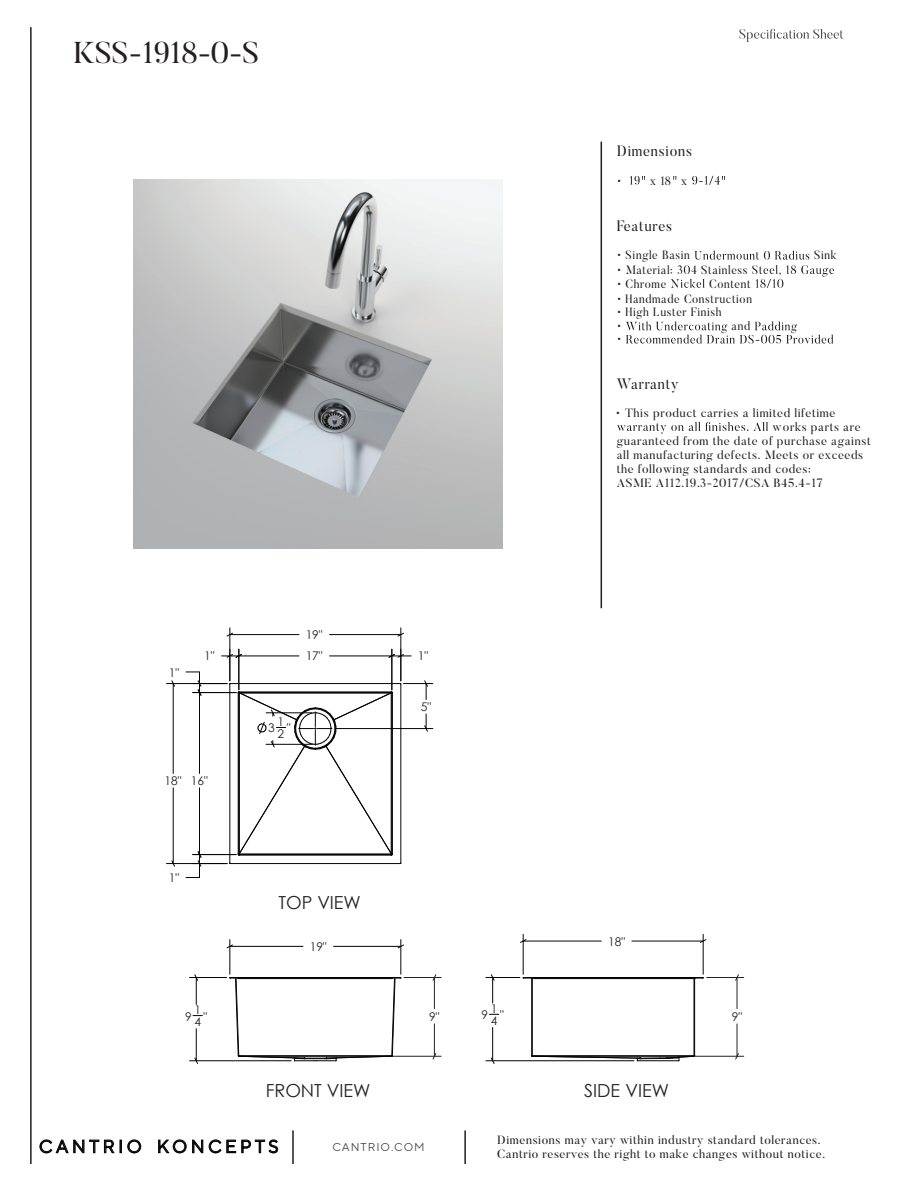
<style>
.page{position:relative;width:918px;height:1188px;background:#fff}
.page>*{position:absolute;margin:0;border:0;box-sizing:border-box;transform-origin:0 0}
.t1{font:30px "Butler";color:#231f20}
.t2{font:18px "Century Gothic";letter-spacing:-.005em;color:#222323}
.t3{font:18px "TT Norms";letter-spacing:.19em;color:#050504}
.t4{font:15px "Butler";letter-spacing:.055em;color:#231f20;scale:.94 1}
.t5{font:12px "Butler";letter-spacing:.05em;color:#231f20}
.t6{font:12px/14.4px "Butler";letter-spacing:.05em;color:#201e1e}
.t7{font:12px/14.4px "Butler";letter-spacing:.05em;color:#231f20;scale:.94 1}
.t8{font:12px/12.3px "Century Gothic";color:#222323}
.t9{font:11.4px "TT Norms";letter-spacing:.08em;color:#4e4d4e}
</style>
<div class="page">
<hr style="left:230px;top:683px;width:170px;height:1px;background:#040503">
<hr style="left:401px;top:684px;width:1px;height:179px;background:#040503">
<hr style="left:230px;top:863px;width:170px;height:1px;background:#040503">
<hr style="left:230px;top:684px;width:1px;height:179px;background:#040503">
<hr style="left:239px;top:656px;width:60px;height:1px;background:#040503">
<hr style="left:330px;top:656px;width:62px;height:1px;background:#040503">
<hr style="left:239px;top:649px;width:1px;height:41px;background:#040503">
<svg style="left:222px;top:654px;width:20px;height:4px"></svg>
<hr style="left:392px;top:649px;width:1px;height:41px;background:#040503">
<svg style="left:389px;top:654px;width:22px;height:4px"></svg>
<hr style="left:401px;top:628px;width:1px;height:53px;background:#040503">
<hr style="left:230px;top:628px;width:1px;height:53px;background:#040503">
<hr style="left:330px;top:634px;width:71px;height:1px;background:#040503">
<hr style="left:230px;top:634px;width:69px;height:1px;background:#040503">
<svg style="left:398px;top:633px;width:6px;height:3px"></svg>
<svg style="left:227px;top:633px;width:6px;height:3px"></svg>
<hr style="left:199px;top:693px;width:1px;height:80px;background:#040503">
<hr style="left:199px;top:788px;width:1px;height:67px;background:#040503">
<hr style="left:193px;top:692px;width:43px;height:1px;background:#040503">
<svg style="left:186px;top:672px;width:15px;height:24px"></svg>
<hr style="left:193px;top:854px;width:43px;height:1px;background:#040503">
<svg style="left:186px;top:851px;width:15px;height:27px"></svg>
<hr style="left:166px;top:863px;width:61px;height:1px;background:#040503">
<hr style="left:166px;top:683px;width:61px;height:1px;background:#040503">
<hr style="left:173px;top:788px;width:1px;height:76px;background:#040503">
<hr style="left:173px;top:684px;width:1px;height:89px;background:#040503">
<svg style="left:171px;top:860px;width:4px;height:7px"></svg>
<svg style="left:171px;top:680px;width:4px;height:7px"></svg>
<hr style="left:403px;top:683px;width:30px;height:1px;background:#040503">
<hr style="left:335px;top:728px;width:98px;height:1px;background:#040503">
<svg style="left:424px;top:680px;width:4px;height:20px"></svg>
<svg style="left:424px;top:714px;width:4px;height:18px"></svg>
<svg style="left:238px;top:692px;width:155px;height:164px"></svg>
<svg style="left:739px;top:29px;width:104px;height:13px"></svg>
<hr style="left:601px;top:142px;width:1px;height:466px;background:#211e1e">
<hr style="left:30px;top:27px;width:2px;height:1137px;background:#211e1e">
<hr style="left:292px;top:1130px;width:2px;height:34px;background:#211e1e">
<hr style="left:464px;top:1130px;width:2px;height:34px;background:#211e1e">
<svg style="left:630px;top:176px;width:15px;height:9px"></svg>
<svg style="left:673px;top:176px;width:3px;height:4px"></svg>
<svg style="left:692px;top:176px;width:33px;height:9px"></svg>
<svg style="left:671px;top:251px;width:163px;height:37px"></svg>
<svg style="left:626px;top:321px;width:207px;height:23px"></svg>
<svg style="left:617px;top:422px;width:151px;height:12px"></svg>
<img style="left:133px;top:180px;width:369px;height:368px">
<svg style="left:40px;top:1139px;width:101px;height:14px"></svg>
<svg style="left:158px;top:1139px;width:45px;height:14px"></svg>
<svg style="left:209px;top:1139px;width:69px;height:14px"></svg>
<hr style="left:524px;top:977px;width:179px;height:1px;background:#040503">
<hr style="left:524px;top:978px;width:179px;height:1px;background:#040503">
<hr style="left:532px;top:979px;width:1px;height:77px;background:#040503">
<hr style="left:694px;top:979px;width:1px;height:77px;background:#040503">
<hr style="left:531px;top:979px;width:1px;height:77px;background:#040503">
<svg style="left:531px;top:1055px;width:165px;height:7px"></svg>
<svg style="left:230px;top:977px;width:172px;height:85px"></svg>
<hr style="left:523px;top:934px;width:1px;height:40px;background:#040503">
<hr style="left:703px;top:934px;width:1px;height:40px;background:#040503">
<hr style="left:523px;top:941px;width:78px;height:1px;background:#040503">
<hr style="left:632px;top:941px;width:71px;height:1px;background:#040503">
<svg style="left:520px;top:939px;width:6px;height:4px"></svg>
<svg style="left:700px;top:939px;width:6px;height:4px"></svg>
<hr style="left:486px;top:977px;width:34px;height:1px;background:#040503">
<hr style="left:486px;top:1061px;width:148px;height:1px;background:#040503">
<hr style="left:492px;top:1027px;width:1px;height:34px;background:#040503">
<svg style="left:491px;top:974px;width:4px;height:29px"></svg>
<svg style="left:491px;top:1058px;width:4px;height:6px"></svg>
<hr style="left:230px;top:940px;width:1px;height:34px;background:#040503">
<hr style="left:401px;top:940px;width:1px;height:34px;background:#040503">
<hr style="left:230px;top:946px;width:73px;height:1px;background:#040503">
<hr style="left:334px;top:946px;width:67px;height:1px;background:#040503">
<svg style="left:227px;top:945px;width:6px;height:3px"></svg>
<svg style="left:398px;top:945px;width:6px;height:3px"></svg>
<hr style="left:190px;top:977px;width:37px;height:1px;background:#040503">
<hr style="left:190px;top:1061px;width:101px;height:1px;background:#040503">
<hr style="left:196px;top:1029px;width:1px;height:32px;background:#040503">
<svg style="left:194px;top:974px;width:4px;height:30px"></svg>
<svg style="left:194px;top:1058px;width:4px;height:6px"></svg>
<hr style="left:404px;top:977px;width:37px;height:1px;background:#222323">
<hr style="left:392px;top:1056px;width:49px;height:1px;background:#222323">
<hr style="left:434px;top:978px;width:1px;height:31px;background:#222323">
<hr style="left:434px;top:1024px;width:1px;height:32px;background:#222323">
<svg style="left:433px;top:1053px;width:3px;height:7px"></svg>
<hr style="left:707px;top:977px;width:37px;height:1px;background:#222323">
<hr style="left:694px;top:1056px;width:50px;height:1px;background:#222323">
<hr style="left:737px;top:978px;width:1px;height:31px;background:#222323">
<hr style="left:737px;top:1024px;width:1px;height:32px;background:#222323">
<svg style="left:735px;top:974px;width:4px;height:7px"></svg>
<svg style="left:735px;top:1053px;width:4px;height:7px"></svg>
<h1 class="t1" style="left:73px;top:34px;width:188px">KSS-1918-0-S</h1>
<p class="t8" style="left:306px;top:628px;width:18px">19"</p>
<p class="t8" style="left:169px;top:666px;width:12px">1"</p>
<p class="t8" style="left:204px;top:650px;width:12px">1"</p>
<p class="t8" style="left:306px;top:650px;width:18px">17"</p>
<p class="t8" style="left:418px;top:650px;width:12px">1"</p>
<p class="t8" style="left:268px;top:722px;width:8px">3</p>
<p class="t8" style="left:278px;top:715px;width:8px">1<br>2</p>
<p class="t8" style="left:287px;top:722px;width:5px">"</p>
<p class="t8" style="left:421px;top:701px;width:12px">5"</p>
<p class="t8" style="left:165px;top:774px;width:18px">18"</p>
<p class="t8" style="left:191px;top:774px;width:18px">16"</p>
<p class="t8" style="left:169px;top:871px;width:12px">1"</p>
<h2 class="t2" style="left:279px;top:890px;width:84px">TOP VIEW</h2>
<p class="t8" style="left:310px;top:940px;width:18px">19"</p>
<p class="t4" style="left:617px;top:141px;width:81px">Dimensions</p>
<p class="t7" style="left:617px;top:173px;width:76px">• x18 x</p>
<p class="t4" style="left:617px;top:217px;width:60px">Features</p>
<p class="t7" style="left:617px;top:248px;width:79px">• Single Basin</p>
<p class="t7" style="left:814px;top:248px;width:25px">Sink</p>
<p class="t7" style="left:617px;top:262px;width:61px">• Material:</p>
<p class="t7" style="left:701px;top:262px;width:51px">Stainless</p>
<p class="t7" style="left:617px;top:276px;width:54px">• Chrome</p>
<p class="t7" style="left:709px;top:276px;width:46px">Content</p>
<p class="t7" style="left:617px;top:291px;width:145px">• Handmade Construction</p>
<p class="t7" style="left:617px;top:304px;width:113px">• High Luster Finish •</p>
<p class="t7" style="left:732px;top:319px;width:21px">and</p>
<p class="t7" style="left:617px;top:332px;width:7px">•</p>
<p class="t4" style="left:617px;top:374px;width:67px">Warranty</p>
<p class="t5" style="left:616px;top:405px;width:221px">• This product carries a limited lifetime</p>
<p class="t5" style="left:773px;top:419px;width:90px">works parts are</p>
<p class="t5" style="left:617px;top:433px;width:256px">guaranteed from the date of purchase against</p>
<p class="t5" style="left:617px;top:447px;width:248px">all manufacturing defects. Meets or exceeds</p>
<p class="t5" style="left:617px;top:461px;width:196px">the following standards and codes:</p>
<p class="t5" style="left:617px;top:475px;width:208px">ASME A112.19.3-2017/CSA B45.4-17</p>
<p class="t8" style="left:608px;top:935px;width:18px">18"</p>
<p class="t8" style="left:491px;top:1002px;width:8px">1</p>
<p class="t8" style="left:500px;top:1009px;width:5px">"</p>
<p class="t8" style="left:185px;top:1010px;width:8px">9</p>
<p class="t8" style="left:194px;top:1003px;width:8px">1<br>4</p>
<p class="t8" style="left:204px;top:1010px;width:5px">"</p>
<p class="t8" style="left:429px;top:1010px;width:12px">9"</p>
<p class="t8" style="left:732px;top:1010px;width:12px">9"</p>
<p class="t8" style="left:482px;top:1009px;width:8px">9</p>
<p class="t8" style="left:491px;top:1014px;width:8px">4</p>
<h2 class="t2" style="left:266px;top:1078px;width:106px">FRONT VIEW</h2>
<h2 class="t2" style="left:584px;top:1078px;width:86px">SIDE VIEW</h2>
<h2 class="t3" style="left:39px;top:1135px;width:241px">CANTRIO KONCEPTS</h2>
<p class="t9" style="left:333px;top:1140px;width:94px">CANTRIO.COM</p>
<p class="t6" style="left:497px;top:1132px;width:329px">Dimensions may vary within industry standard tolerances.<br>Cantrio reserves the right to make changes without notice.</p>
</div>
